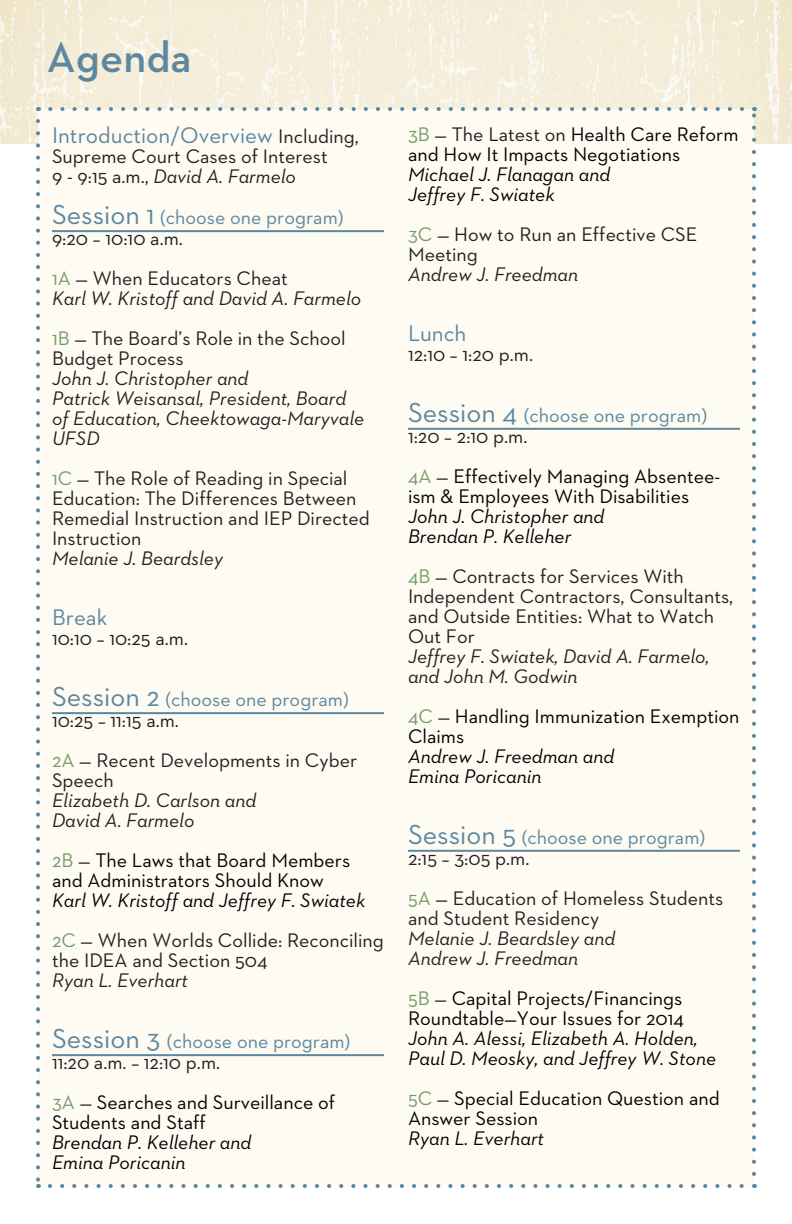
<style>
.page{position:relative;width:792px;height:1224px;background:#fff}
.page>*{position:absolute;margin:0;border:0;box-sizing:border-box;transform-origin:0 0}
.t1{font:600 44px "Neutraface 2 Text";color:#5c87a1}
.t2{font:23px "Neutraface 2 Text";color:#5c87a1}
.t3{font:20px/20px "Neutraface 2 Text";color:#231f20}
.t4{font:20px/20px "Neutraface 2 Text";color:#000}
.t5{font:italic 20px/20px "Neutraface 2 Text";color:#231f20}
.t6{font:italic 20px/20px "Neutraface 2 Text";color:#000}
.t7{font:20px "Neutraface 2 Text";color:#5c87a1}
.s1{font-size:20px;color:#231f20}
.s2{font-style:italic}
.s3{font-size:28px}
.s4{color:#749c68}
.s5{font-style:normal;color:#749c68}
.s6{font-style:normal}
.s7{color:#231f20}
</style>
<div class="page">
<img style="left:0;top:0;width:792px;height:143px">
<div style="left:38px;top:109px;width:716px;height:1077px;background:#fdfbf2"></div>
<svg style="left:50px;top:1184px;width:694px;height:4px"></svg>
<svg style="left:36px;top:121px;width:4px;height:1067px"></svg>
<svg style="left:752px;top:107px;width:4px;height:1067px"></svg>
<svg style="left:38px;top:107px;width:704px;height:4px"></svg>
<hr style="left:52px;top:230px;width:332px;height:2px;background:#5c87a1">
<hr style="left:52px;top:712px;width:332px;height:2px;background:#5c87a1">
<hr style="left:52px;top:1054px;width:332px;height:2px;background:#5c87a1">
<hr style="left:408px;top:428px;width:332px;height:2px;background:#5c87a1">
<hr style="left:408px;top:850px;width:332px;height:2px;background:#5c87a1">
<p class="t1" style="left:47px;top:30px;width:146px">Agenda</p>
<p class="t2" style="left:52px;top:121px;width:308px">Introduction/Overview <span class="s1">Including,</span></p>
<p class="t3" style="left:52px;top:146px;width:277px">Supreme Court Cases of Interest<br>9 - 9:15 a.m., <span class="s2">David A. Farmelo</span></p>
<p class="t7" style="left:52px;top:205px;width:293px"><span class="s3">Session 1</span> (choose one program)</p>
<p class="t3" style="left:52px;top:228px;width:132px">9:20 – 10:10 a.m.</p>
<p class="t3" style="left:52px;top:268px;width:237px"><span class="s4">1A</span> — When Educators Cheat</p>
<p class="t5" style="left:52px;top:288px;width:311px">Karl W. Kristoff and David A. Farmelo</p>
<p class="t5" style="left:52px;top:328px;width:314px"><span class="s5">1B</span> <span class="s6">— The Board’s Role in the School<br>Budget Process<br></span>John J. Christopher and<br>Patrick Weisansal, President, Board of Education, Cheektowaga-Maryvale<br>UFSD</p>
<p class="t3" style="left:52px;top:468px;width:319px"><span class="s4">1C</span> — The Role of Reading in Special<br>Education: The Differences Between<br>Remedial Instruction and IEP Directed<br>Instruction</p>
<p class="t5" style="left:52px;top:548px;width:173px">Melanie J. Beardsley</p>
<p class="t2" style="left:52px;top:603px;width:57px">Break</p>
<p class="t3" style="left:52px;top:628px;width:138px">10:10 – 10:25 a.m.</p>
<p class="t7" style="left:52px;top:687px;width:298px"><span class="s3">Session 2</span> (choose one program)</p>
<p class="t3" style="left:52px;top:710px;width:128px">10:25 – 11:15 a.m.</p>
<p class="t3" style="left:52px;top:750px;width:307px"><span class="s4">2A</span> — Recent Developments in Cyber<br>Speech</p>
<p class="t5" style="left:52px;top:790px;width:206px">Elizabeth D. Carlson and<br>David A. Farmelo</p>
<p class="t4" style="left:52px;top:850px;width:300px"><span class="s4">2B</span> <span class="s7">—</span> The Laws that Board Members and Administrators Should Know</p>
<p class="t6" style="left:52px;top:890px;width:315px">Karl W. Kristoff and Jeffrey F. Swiatek</p>
<p class="t3" style="left:52px;top:930px;width:333px"><span class="s4">2C</span> — When Worlds Collide: Reconciling the IDEA and Section 504</p>
<p class="t5" style="left:52px;top:970px;width:138px">Ryan L. Everhart</p>
<p class="t7" style="left:52px;top:1029px;width:300px"><span class="s3">Session 3</span> (choose one program)</p>
<p class="t3" style="left:52px;top:1052px;width:170px">11:20 a.m. – 12:10 p.m.</p>
<p class="t4" style="left:52px;top:1092px;width:285px"><span class="s4">3A</span> <span class="s7">—</span> Searches and Surveillance of<br>Students and Staff<br><span class="s2">Brendan P. Kelleher and<br>Emina Poricanin</span></p>
<p class="t4" style="left:408px;top:124px;width:332px"><span class="s4">3B</span> <span class="s7">— The Latest on</span> Health Care Reform and How It Impacts Negotiations</p>
<p class="t6" style="left:408px;top:164px;width:204px">Michael J. Flanagan and<br>Jeffrey F. Swiatek</p>
<p class="t3" style="left:408px;top:224px;width:291px"><span class="s4">3C</span> — How to Run an Effective CSE<br>Meeting</p>
<p class="t5" style="left:408px;top:264px;width:172px">Andrew J. Freedman</p>
<p class="t2" style="left:408px;top:319px;width:60px">Lunch</p>
<p class="t3" style="left:408px;top:344px;width:127px">12:10 – 1:20 p.m.</p>
<p class="t7" style="left:408px;top:403px;width:301px"><span class="s3">Session 4</span> (choose one program)</p>
<p class="t3" style="left:408px;top:426px;width:121px">1:20 – 2:10 p.m.</p>
<p class="t4" style="left:408px;top:466px;width:314px"><span class="s4">4A</span> <span class="s7">—</span> Effectively Managing Absentee&shy;ism &amp; Employees With Disabilities</p>
<p class="t6" style="left:408px;top:506px;width:198px">John J. Christopher and<br>Brendan P. Kelleher</p>
<p class="t3" style="left:408px;top:566px;width:327px"><span class="s4">4B</span> — Contracts for Services With<br>Independent Contractors, Consultants, and Outside Entities: What to Watch<br>Out For</p>
<p class="t5" style="left:408px;top:646px;width:303px">Jeffrey F. Swiatek, David A. Farmelo, and John M. Godwin</p>
<p class="t4" style="left:408px;top:706px;width:333px"><span class="s4">4C</span> <span class="s7">—</span> Handling Immunization Exemption<br>Claims</p>
<p class="t6" style="left:408px;top:746px;width:208px">Andrew J. Freedman and<br>Emina Poricanin</p>
<p class="t7" style="left:408px;top:825px;width:299px"><span class="s3">Session 5</span> (choose one program)</p>
<p class="t3" style="left:408px;top:848px;width:123px">2:15 – 3:05 p.m.</p>
<p class="t3" style="left:408px;top:888px;width:317px"><span class="s4">5A</span> — Education of Homeless Students and Student Residency</p>
<p class="t5" style="left:408px;top:928px;width:209px">Melanie J. Beardsley and<br>Andrew J. Freedman</p>
<p class="t4" style="left:408px;top:988px;width:277px"><span class="s4">5B</span> <span class="s7">—</span> Capital Projects/Financings<br>Roundtable—Your Issues for 2014</p>
<p class="t6" style="left:408px;top:1028px;width:310px">John A. Alessi, Elizabeth A. Holden,<br>Paul D. Meosky, and Jeffrey W. Stone</p>
<p class="t4" style="left:408px;top:1088px;width:313px"><span class="s4">5C</span> <span class="s7">—</span> Special Education Question and<br>Answer Session<br><span class="s2">Ryan L. Everhart</span></p>
</div>
